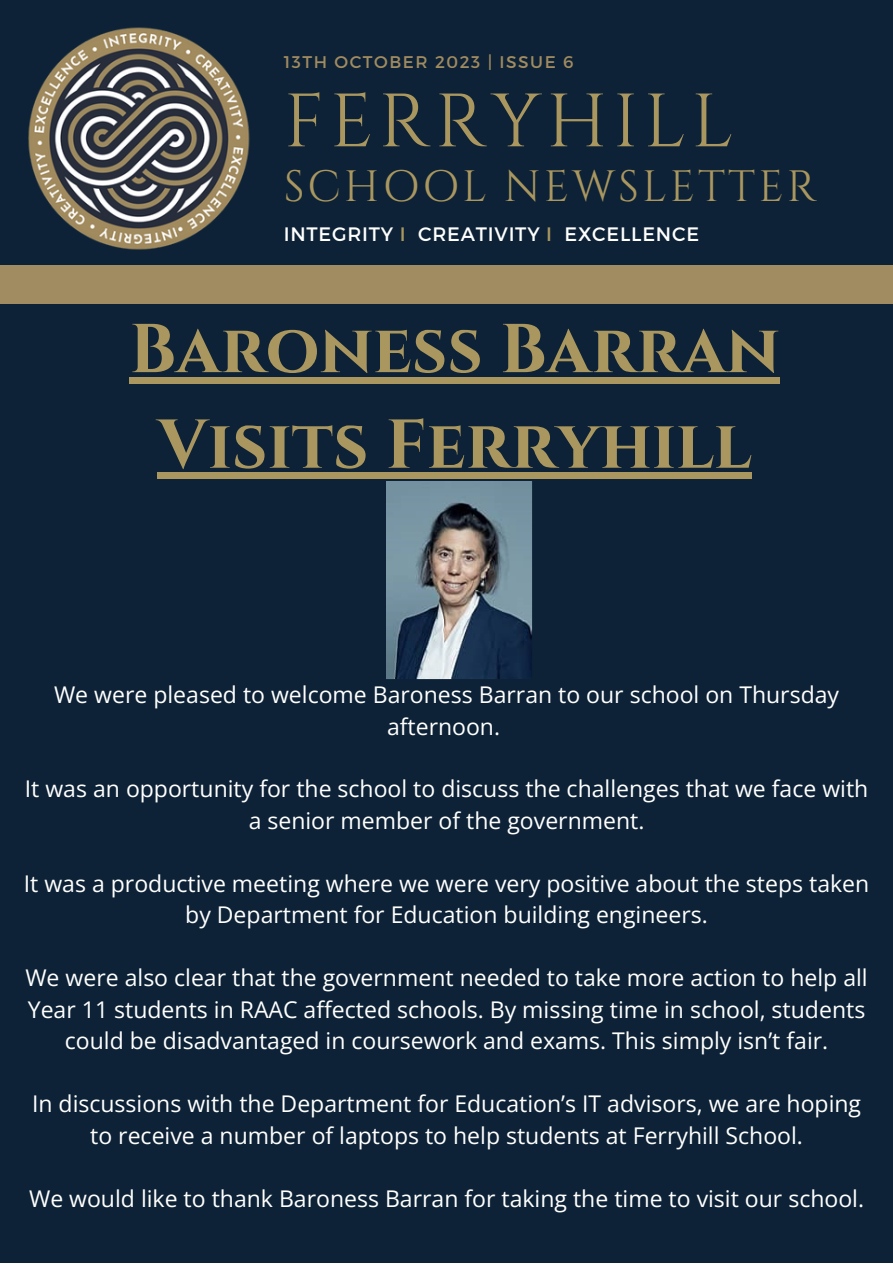
<style>
.page{position:relative;width:893px;height:1264px;background:#fff}
.page>*{position:absolute;margin:0;border:0;box-sizing:border-box;transform-origin:0 0}
.t1{font:75.3px "Cinzel";letter-spacing:.07em;color:#aa9760}
.t2{font:700 69px/95.6px "Cinzel";color:#aa9760;text-align:center}
.t3{font:43.8px "Cinzel";letter-spacing:.07em;color:#aa9760}
.t4{font:23.1px/31.5px "Open Sans";color:#fff;text-align:center}
.t5{font:19.35px "Montserrat";letter-spacing:.04em;color:#fff}
.t6{font:16.95px "Montserrat";letter-spacing:.09em;color:#a18b60}
.s1{color:#aa9760}
</style>
<div class="page">
<div style="left:0;top:0;width:892px;height:1262px;background:#0d2236"></div>
<img style="left:28px;top:27px;width:222px;height:223px">
<div style="left:0;top:265px;width:892px;height:39px;background:#a18b60"></div>
<img style="left:386px;top:481px;width:146px;height:198px">
<div style="left:129px;top:376px;width:650px;height:7px;background:#aa9760"></div>
<div style="left:157px;top:472px;width:594px;height:7px;background:#aa9760"></div>
<p class="t6" style="left:284px;top:51px;width:291px">13TH OCTOBER 2023 | ISSUE 6</p>
<p class="t1" style="left:284px;top:73px;width:451px">FERRYHILL</p>
<p class="t3" style="left:284px;top:159px;width:534px">SCHOOL NEWSLETTER</p>
<p class="t5" style="left:284px;top:221px;width:417px">INTEGRITY <span class="s1">I</span> CREATIVITY <span class="s1">I</span> EXCELLENCE</p>
<p class="t2" style="left:129px;top:304px;width:651px">Baroness Barran<br>Visits Ferryhill</p>
<p class="t4" style="left:54px;top:678px;width:786px">We were pleased to welcome Baroness Barran to our school on Thursday afternoon.</p>
<p class="t4" style="left:25px;top:772px;width:844px">It was an opportunity for the school to discuss the challenges that we face with a senior member of the government.</p>
<p class="t4" style="left:24px;top:867px;width:846px">It was a productive meeting where we were very positive about the steps taken by Department for Education building engineers.</p>
<p class="t4" style="left:25px;top:961px;width:843px">We were also clear that the government needed to take more action to help all<br>Year 11 students in RAAC affected schools. By missing time in school, students could be disadvantaged in coursework and exams. This simply isn’t fair.</p>
<p class="t4" style="left:32px;top:1087px;width:830px">In discussions with the Department for Education’s IT advisors, we are hoping to receive a number of laptops to help students at Ferryhill School.</p>
<p class="t4" style="left:29px;top:1182px;width:836px">We would like to thank Baroness Barran for taking the time to visit our school.</p>
</div>
